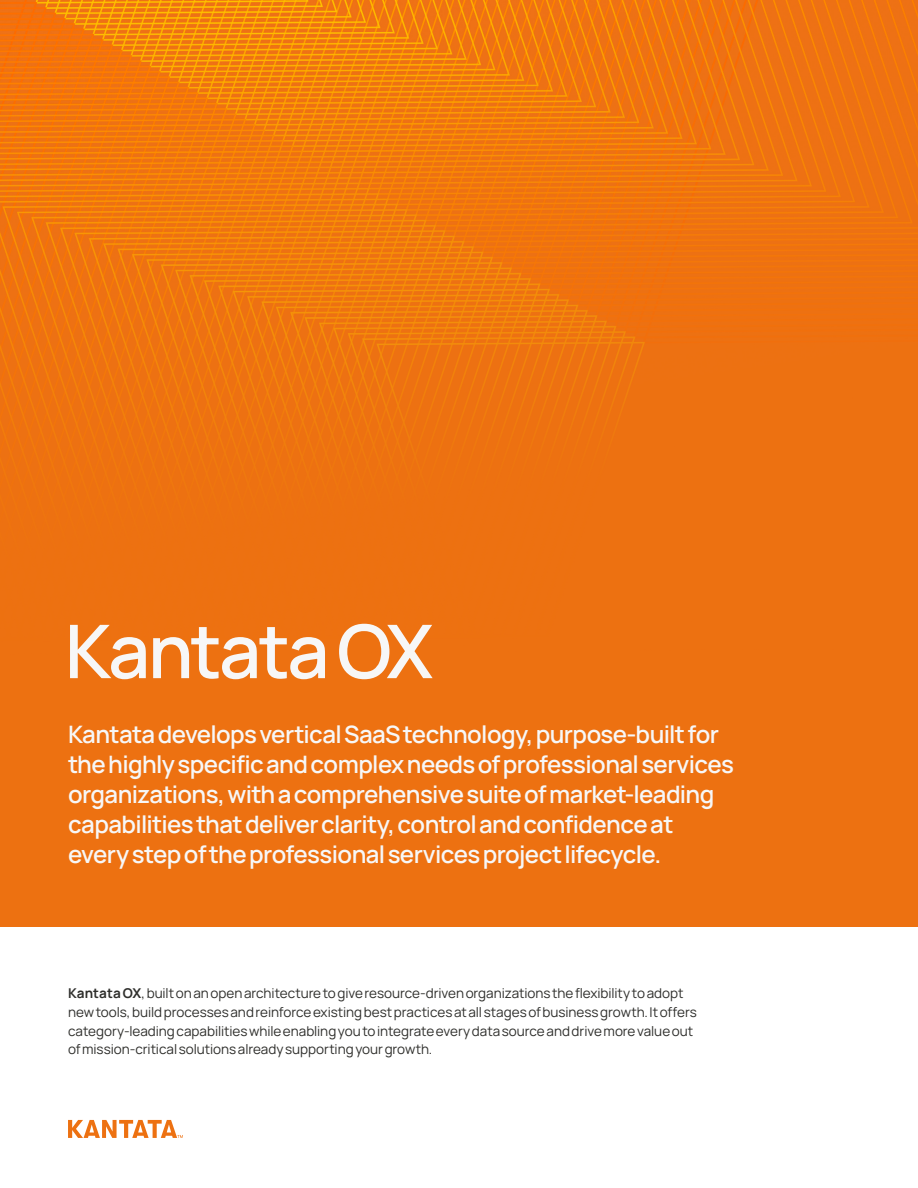
<style>
.page{position:relative;width:918px;height:1188px;background:#fff}
.page>*{position:absolute;margin:0;border:0;box-sizing:border-box;transform-origin:0 0}
._1_heading{font:600 73.95px "Manrope";letter-spacing:-.035em;color:#f7f7f7}
._2_intro{font:600 24px/30px "Manrope";letter-spacing:-.025em;color:#f7f7f7}
._2_intro-2{font:13.5px/18.8px "Manrope";color:#2e2e2b}
.s1{font-weight:700}
</style>
<div class="page">
<svg style="left:68px;top:1120px;width:115px;height:18px"></svg>
<div style="left:0;top:79px;width:918px;height:848px;background:#ed7111"></div>
<img style="left:0;top:0;width:918px;height:458px">
<p class="_1_heading" style="left:65px;top:599px;width:370px">Kantata OX</p>
<p class="_2_intro" style="left:68px;top:718px;width:667px">Kantata develops vertical SaaS technology, purpose-built for the highly specific and complex needs of professional services organizations, with a comprehensive suite of market-leading capabilities that deliver clarity, control and confidence at every step of the professional services project lifecycle.</p>
<p class="_2_intro-2" style="left:68px;top:983px;width:630px"><span class="s1">Kantata OX</span>, built on an open architecture to give resource-driven organizations the flexibility to adopt new tools, build processes and reinforce existing best practices at all stages of business growth. It offers category-leading capabilities while enabling you to integrate every data source and drive more value out of mission-critical solutions already supporting your growth.</p>
</div>
